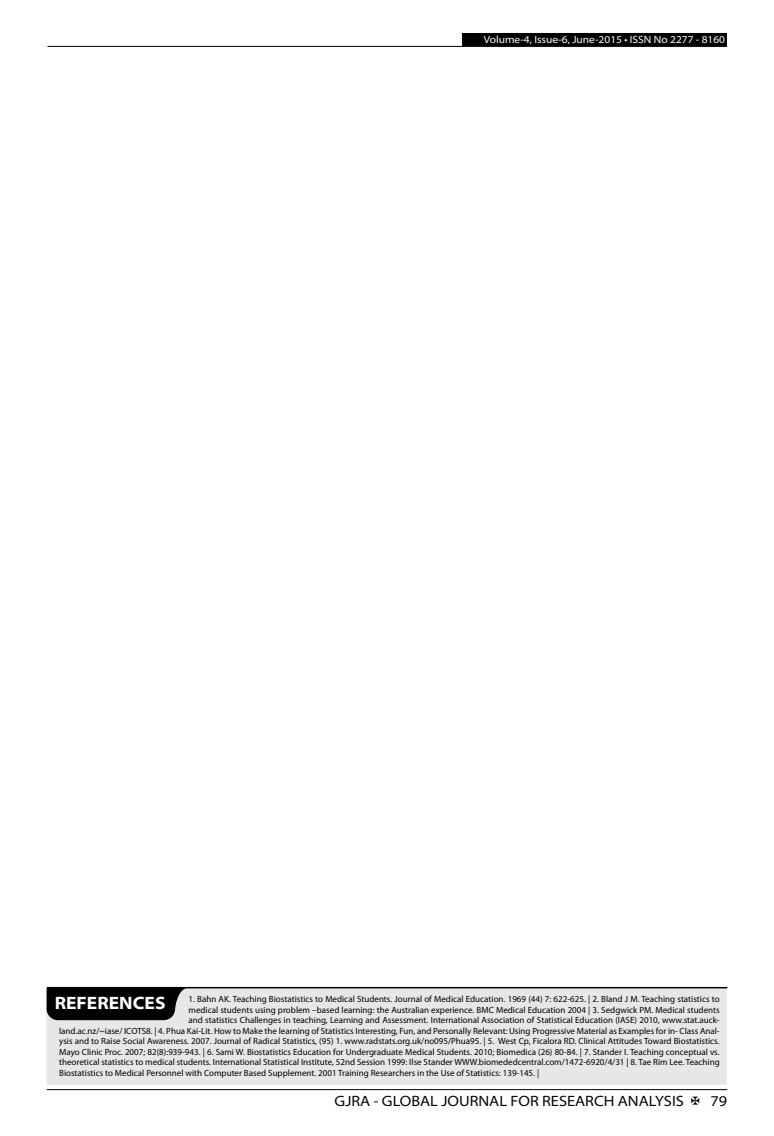
<style>
.page{position:relative;width:774px;height:1136px;background:#fff}
.page>*{position:absolute;margin:0;border:0;box-sizing:border-box;transform-origin:0 0}
.t1{font:700 semi-expanded 18px "Myriad Pro";color:#fff}
.t2{font:semi-expanded 15px "Myriad Pro";color:#000}
.t3{font:semi-expanded 10.5px "Myriad Pro";color:#fff}
.t4{font:9px "Myriad Pro";color:#000}
</style>
<div class="page">
<hr style="left:47px;top:1089px;width:680px;height:1px;background:#000">
<div style="left:462px;top:33px;width:265px;height:13px;background:#000"></div>
<hr style="left:47px;top:46px;width:680px;height:1px;background:#000">
<div style="left:46px;top:987px;width:681px;height:97px;background:#e6e7e8"></div>
<hr style="left:48px;top:986px;width:679px;height:2px;background:#000">
<svg style="left:47px;top:987px;width:141px;height:33px;background:#131313"></svg>
<p class="t3" style="left:484px;top:34px;width:243px">Volume-4, Issue-6, June-2015 • ISSN No 2277 - 8160</p>
<h1 class="t1" style="left:55px;top:992px;width:112px">REFERENCES</h1>
<p class="t4" style="left:188px;top:994px;width:533px">1. Bahn AK. Teaching Biostatistics to Medical Students. Journal of Medical Education. 1969 (44) 7: 622-625. | 2. Bland J M. Teaching statistics to</p>
<p class="t4" style="left:188px;top:1004px;width:533px">medical students using problem –based learning: the Australian experience. BMC Medical Education 2004 | 3. Sedgwick PM. Medical students</p>
<p class="t4" style="left:188px;top:1015px;width:533px">and statistics Challenges in teaching, Learning and Assessment. International Association of Statistical Education (IASE) 2010, www.stat.auck-</p>
<p class="t4" style="left:59px;top:1025px;width:662px">land.ac.nz/~iase/ ICOTS8. | 4. Phua Kai-Lit. How to Make the learning of Statistics Interesting, Fun, and Personally Relevant: Using Progressive Material as Examples for in- Class Anal-</p>
<p class="t4" style="left:59px;top:1036px;width:662px">ysis and to Raise Social Awareness. 2007. Journal of Radical Statistics, (95) 1. www.radstats.org.uk/no095/Phua95. | 5. West Cp, Ficalora RD. Clinical Attitudes Toward Biostatistics.</p>
<p class="t4" style="left:59px;top:1046px;width:662px">Mayo Clinic Proc. 2007; 82(8):939-943. | 6. Sami W. Biostatistics Education for Undergraduate Medical Students. 2010; Biomedica (26) 80-84. | 7. Stander I. Teaching conceptual vs.</p>
<p class="t4" style="left:59px;top:1057px;width:662px">theoretical statistics to medical students. International Statistical Institute, 52nd Session 1999: Ilse Stander WWW.biomededcentral.com/1472-6920/4/31 | 8. Tae Rim Lee. Teaching</p>
<p class="t4" style="left:59px;top:1067px;width:481px">Biostatistics to Medical Personnel with Computer Based Supplement. 2001 Training Researchers in the Use of Statistics: 139-145. |</p>
<h2 class="t2" style="left:335px;top:1092px;width:351px">GJRA - GLOBAL JOURNAL FOR RESEARCH ANALYSIS</h2>
<h2 class="t2" style="left:710px;top:1092px;width:18px">79</h2>
</div>
